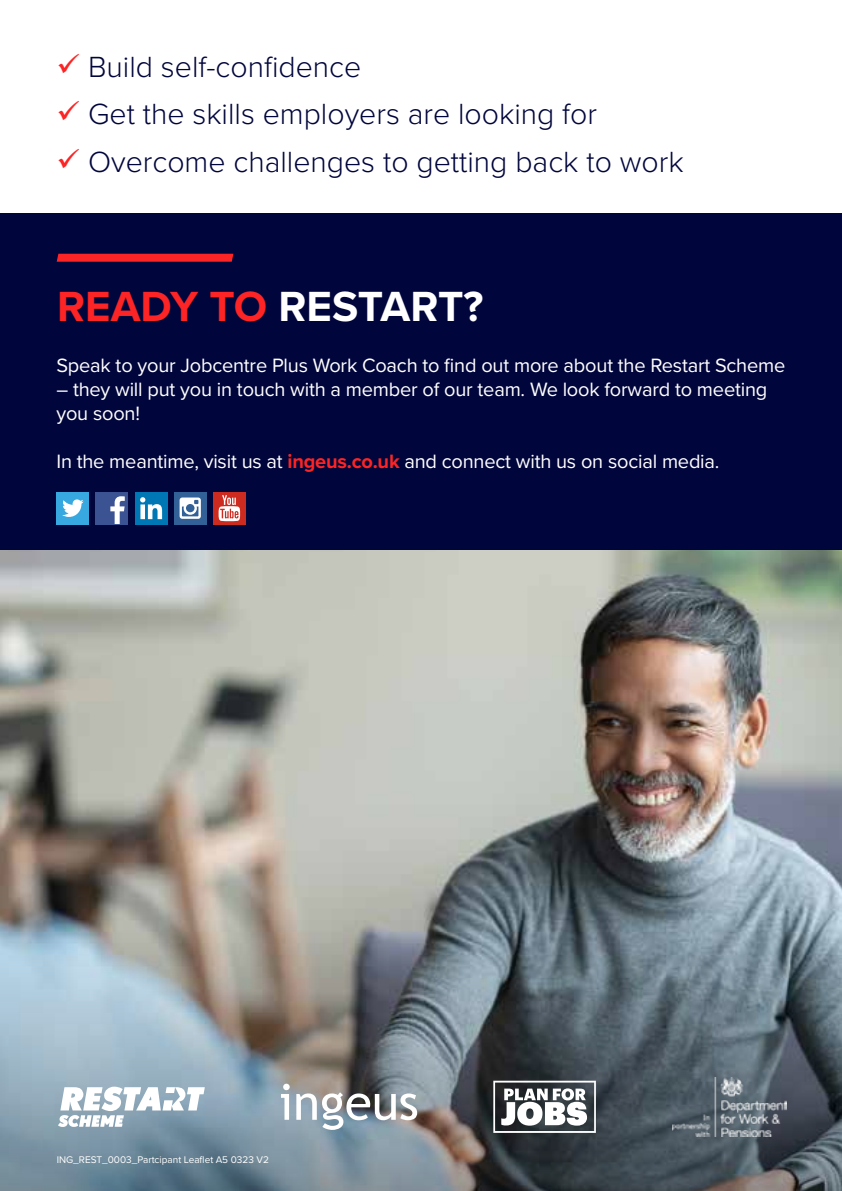
<style>
.page{position:relative;width:842px;height:1191px;background:#fff}
.page>*{position:absolute;margin:0;border:0;box-sizing:border-box;transform-origin:0 0}
.t1{font:700 43.8px "Proxima Nova";color:#fff}
.t2{font:300 30.2px "Proxima Nova";color:#00053b}
.t3{font:20px/24px "Proxima Nova";letter-spacing:-.01em;color:#fff}
.t4{font:10px "Proxima Nova";color:#fff}
.s1{color:#fc2424}
.s2{font-weight:700;color:#fc2424}
</style>
<div class="page">
<img style="left:0;top:550px;width:842px;height:380px">
<svg style="left:0;top:930px;width:842px;height:261px;background:#727f87"></svg>
<div style="left:0;top:213px;width:842px;height:337px;background:#00053b"></div>
<svg style="left:57px;top:254px;width:176px;height:8px"></svg>
<svg style="left:493px;top:1080px;width:103px;height:52px"></svg>
<div style="left:283px;top:1083px;width:7px;height:7px;background:#fff;border-radius:50%"></div>
<svg style="left:281px;top:1094px;width:8px;height:25px"></svg>
<svg style="left:296px;top:1092px;width:121px;height:38px"></svg>
<img style="left:672px;top:1077px;width:114px;height:59px">
<svg style="left:58px;top:1086px;width:147px;height:41px"></svg>
<div style="left:213px;top:492px;width:32px;height:32px;background:#cd2a20"></div>
<svg style="left:219px;top:495px;width:21px;height:26px"></svg>
<div style="left:174px;top:492px;width:32px;height:32px;background:#326198"></div>
<svg style="left:180px;top:497px;width:21px;height:22px"></svg>
<div style="left:96px;top:492px;width:32px;height:32px;background:#3b5293"></div>
<svg style="left:110px;top:496px;width:15px;height:28px"></svg>
<div style="left:135px;top:492px;width:32px;height:32px;background:#0077b5"></div>
<svg style="left:140px;top:497px;width:22px;height:22px"></svg>
<div style="left:57px;top:492px;width:32px;height:32px;background:#38a8e0"></div>
<svg style="left:62px;top:499px;width:22px;height:18px"></svg>
<h2 class="t2" style="left:56px;top:44px;width:306px"><span class="s1">✓</span> Build self-confidence</h2>
<h2 class="t2" style="left:56px;top:92px;width:542px"><span class="s1">✓</span> Get the skills employers are looking for</h2>
<h2 class="t2" style="left:56px;top:139px;width:629px"><span class="s1">✓</span> Overcome challenges to getting back to work</h2>
<h1 class="t1" style="left:57px;top:274px;width:428px"><span class="s1">READY TO</span> RESTART?</h1>
<p class="t3" style="left:56px;top:353px;width:730px">Speak to your Jobcentre Plus Work Coach to find out more about the Restart Scheme</p>
<p class="t3" style="left:56px;top:377px;width:712px">– they will put you in touch with a member of our team. We look forward to meeting you soon!</p>
<p class="t3" style="left:56px;top:449px;width:665px">In the meantime, visit us at <span class="s2">ingeus.co.uk</span> and connect with us on social media.</p>
<p class="t4" style="left:57px;top:1152px;width:214px">ING_REST_0003_Partcipant Leaflet A5 0323 V2</p>
</div>
